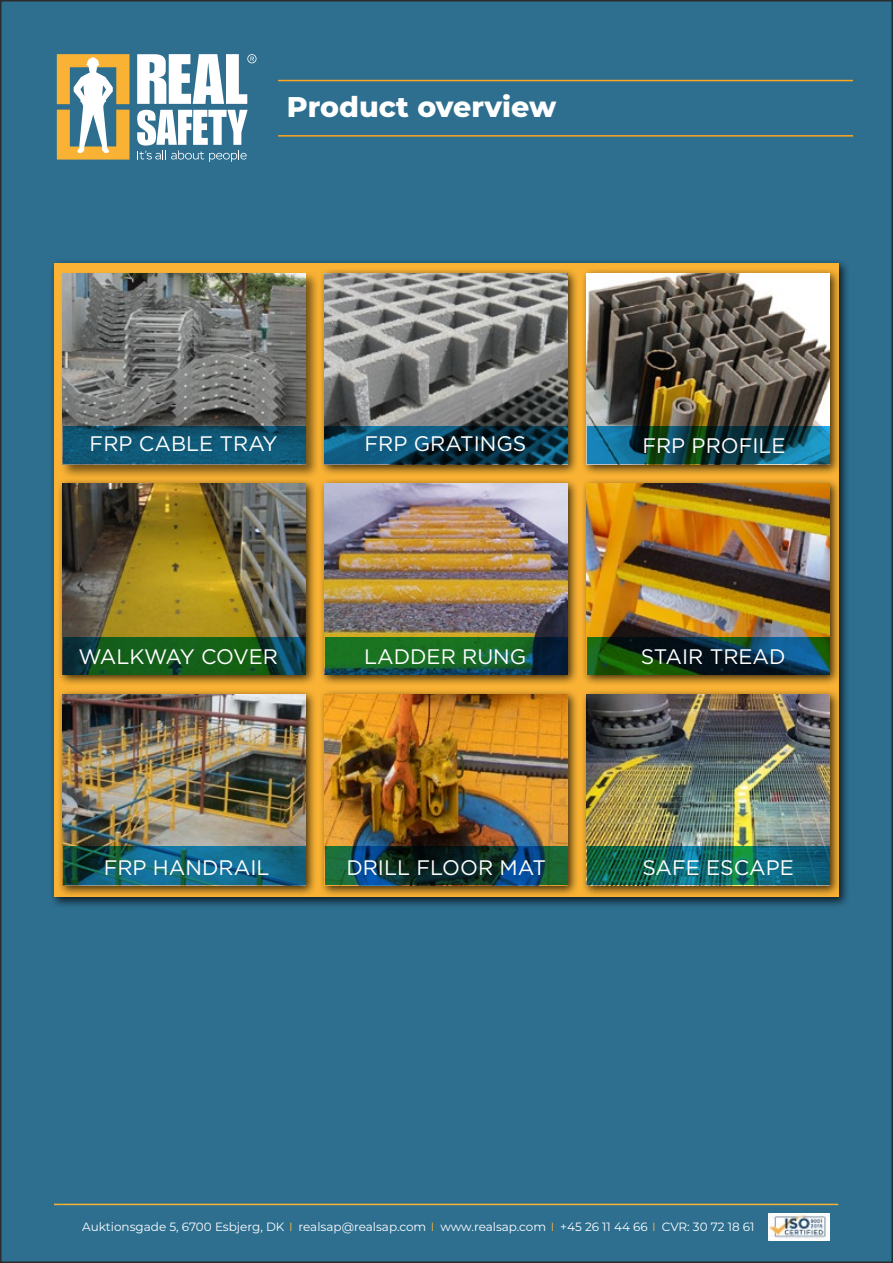
<style>
.page{position:relative;width:893px;height:1263px;background:#fff}
.page>*{position:absolute;margin:0;border:0;box-sizing:border-box;transform-origin:0 0}
.t1{font:800 28.5px "Montserrat";color:#fff}
.t2{font:21px "Gotham HTF";color:#fff}
.t3{font:21px "Gotham HTF";letter-spacing:-.025em;color:#fff}
.t4{font:12px "Montserrat";color:#fff}
.s1{color:#f9b234}
.s2{color:#fbb040}
</style>
<div class="page">
<div style="left:1px;top:1px;width:891px;height:1261px;background:#2e6f90"></div>
<div style="left:49px;top:258px;width:802px;height:651px;background:#000;opacity:.75"></div>
<div style="left:54px;top:264px;width:785px;height:633px;background:#f9b234"></div>
<div style="left:60px;top:270px;width:260px;height:208px;background:#000;opacity:.54"></div>
<img style="left:63px;top:273px;width:243px;height:153px">
<div style="left:319px;top:267px;width:260px;height:208px;background:#000;opacity:.75"></div>
<img style="left:325px;top:273px;width:243px;height:153px">
<div style="left:581px;top:267px;width:260px;height:208px;background:#000;opacity:.75"></div>
<img style="left:587px;top:273px;width:242px;height:153px">
<div style="left:57px;top:478px;width:260px;height:208px;background:#000;opacity:.75"></div>
<img style="left:63px;top:483px;width:243px;height:154px">
<div style="left:319px;top:478px;width:260px;height:208px;background:#000;opacity:.75"></div>
<img style="left:325px;top:483px;width:243px;height:154px">
<div style="left:581px;top:478px;width:260px;height:208px;background:#000;opacity:.75"></div>
<img style="left:587px;top:483px;width:242px;height:154px">
<div style="left:57px;top:688px;width:260px;height:208px;background:#000;opacity:.75"></div>
<img style="left:63px;top:694px;width:243px;height:153px">
<div style="left:319px;top:688px;width:260px;height:208px;background:#000;opacity:.75"></div>
<img style="left:325px;top:694px;width:243px;height:153px">
<div style="left:581px;top:688px;width:260px;height:208px;background:#000;opacity:.75"></div>
<img style="left:587px;top:694px;width:242px;height:153px">
<svg style="left:63px;top:426px;width:243px;height:38px;background:#0f5572"></svg>
<svg style="left:325px;top:426px;width:243px;height:38px;background:#0a4059"></svg>
<svg style="left:587px;top:426px;width:242px;height:38px;background:#0f505f"></svg>
<svg style="left:63px;top:637px;width:243px;height:38px;background:#115326"></svg>
<svg style="left:325px;top:637px;width:243px;height:38px;background:#135c30"></svg>
<svg style="left:587px;top:637px;width:242px;height:38px;background:#0c3930"></svg>
<svg style="left:63px;top:847px;width:243px;height:38px;background:#116279"></svg>
<svg style="left:325px;top:847px;width:243px;height:38px;background:#0c3d41"></svg>
<svg style="left:587px;top:847px;width:242px;height:38px;background:#0f6865"></svg>
<hr style="left:54px;top:1204px;width:784px;height:1px;background:#f9b234">
<svg style="left:57px;top:54px;width:73px;height:106px"></svg>
<svg style="left:137px;top:110px;width:111px;height:52px"></svg>
<svg style="left:137px;top:54px;width:120px;height:50px"></svg>
<hr style="left:278px;top:80px;width:575px;height:1px;background:#fea621">
<hr style="left:278px;top:135px;width:575px;height:2px;background:#fea621">
<img style="left:768px;top:1213px;width:61px;height:28px">
<h1 class="t1" style="left:287px;top:86px;width:271px">Product overview</h1>
<h2 class="t2" style="left:90px;top:432px;width:190px">FRP CABLE TRAY</h2>
<h2 class="t2" style="left:364px;top:432px;width:163px">FRP GRATINGS</h2>
<h2 class="t2" style="left:642px;top:434px;width:145px">FRP PROFILE</h2>
<h2 class="t3" style="left:79px;top:645px;width:201px">WALKWAY COVER</h2>
<h2 class="t2" style="left:364px;top:645px;width:164px">LADDER RUNG</h2>
<h2 class="t2" style="left:641px;top:645px;width:146px">STAIR TREAD</h2>
<h2 class="t2" style="left:104px;top:856px;width:167px">FRP HANDRAIL</h2>
<h2 class="t2" style="left:346px;top:856px;width:201px">DRILL FLOOR MAT</h2>
<h2 class="t2" style="left:642px;top:856px;width:153px">SAFE ESCAPE</h2>
<p class="t4" style="left:82px;top:1218px;width:674px">Auktionsgade 5, 6700 Esbjerg, DK <span class="s1">I</span> realsap@realsap.com <span class="s1">I</span> www.realsap.com <span class="s2">I</span> +45 26 11 44 66 <span class="s2">I</span> CVR: 30 72 18 61</p>
</div>
